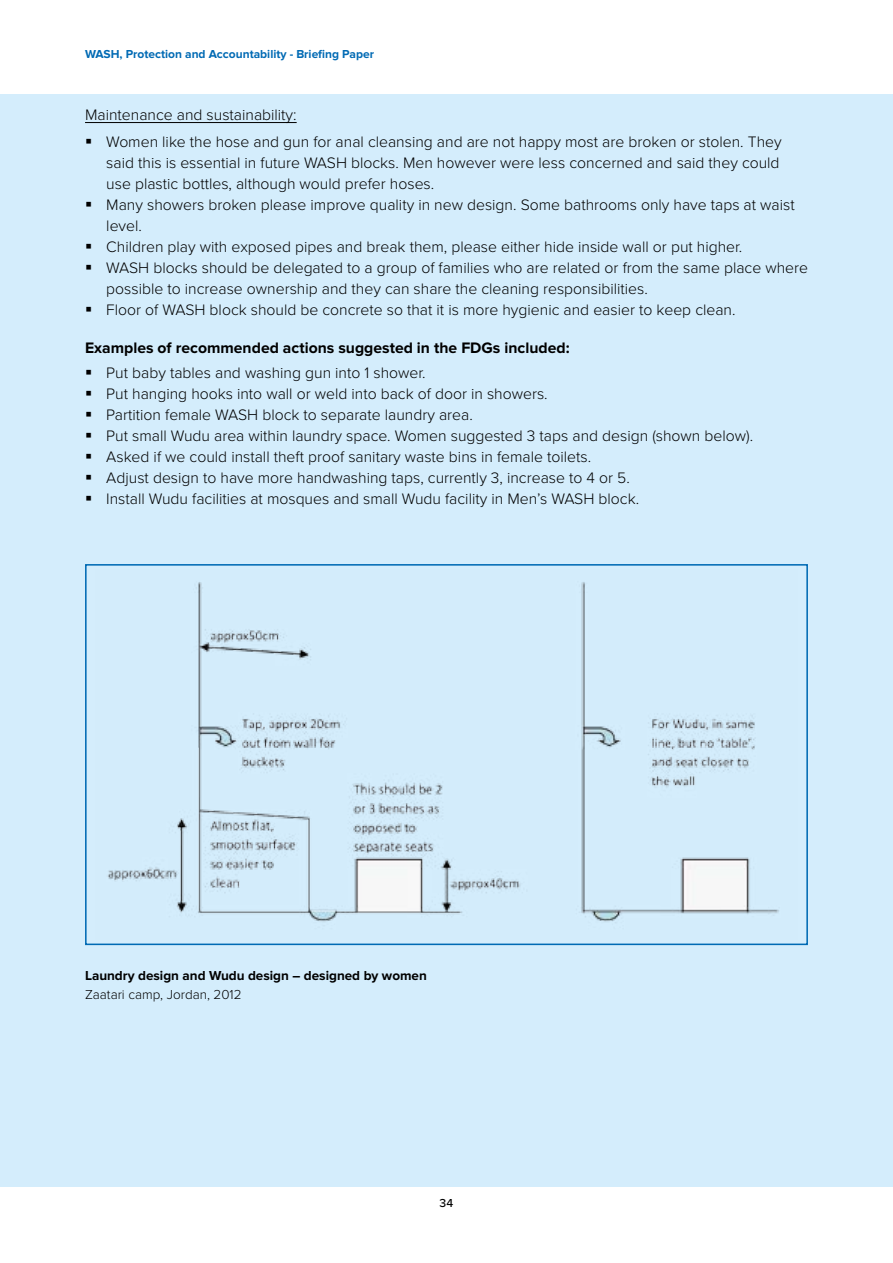
<style>
.page{position:relative;width:893px;height:1263px;background:#fff}
.page>*{position:absolute;margin:0;border:0;box-sizing:border-box;transform-origin:0 0}
.t1{font:300 15.75px/21px "Proxima Nova";color:#000}
.t2{font:700 15.75px "Proxima Nova";color:#000}
.t3{font:700 13.5px "Proxima Nova";color:#000}
.t4{font:300 13.5px "Proxima Nova";color:#000}
.t5{font:700 12px "Proxima Nova";color:#006ab4}
.t6{font:500 12px "Proxima Nova";color:#000}
</style>
<div class="page">
<div style="left:0;top:94px;width:893px;height:1092px;background:#d4edfc"></div>
<hr style="left:85px;top:122px;width:212px;height:1px;background:#000">
<img style="left:108px;top:582px;width:671px;height:341px">
<div style="left:85px;top:564px;width:723px;height:381px;border:2px solid #006ab4"></div>
<p class="t5" style="left:85px;top:48px;width:290px">WASH, Protection and Accountability - Briefing Paper</p>
<p class="t1" style="left:106px;top:102px;width:677px;line-height:26.5px;text-indent:-21px">Maintenance and sustainability:<br>Women like the hose and gun for anal cleansing and are not happy most are broken or stolen. They</p>
<p class="t1" style="left:106px;top:153px;width:703px">said this is essential in future WASH blocks. Men however were less concerned and said they could use plastic bottles, although would prefer hoses.<br>Many showers broken please improve quality in new design. Some bathrooms only have taps at waist level.<br>Children play with exposed pipes and break them, please either hide inside wall or put higher.<br>WASH blocks should be delegated to a group of families who are related or from the same place where possible to increase ownership and they can share the cleaning responsibilities.<br>Floor of WASH block should be concrete so that it is more hygienic and easier to keep clean.</p>
<p class="t2" style="left:85px;top:338px;width:486px">Examples of recommended actions suggested in the FDGs included:</p>
<p class="t1" style="left:106px;top:363px;width:646px">Put baby tables and washing gun into 1 shower.<br>Put hanging hooks into wall or weld into back of door in showers.<br>Partition female WASH block to separate laundry area.<br>Put small Wudu area within laundry space. Women suggested 3 taps and design (shown below).<br>Asked if we could install theft proof sanitary waste bins in female toilets.<br>Adjust design to have more handwashing taps, currently 3, increase to 4 or 5.<br>Install Wudu facilities at mosques and small Wudu facility in Men’s WASH block.</p>
<p class="t3" style="left:85px;top:968px;width:343px">Laundry design and Wudu design – designed by women</p>
<p class="t4" style="left:85px;top:987px;width:158px">Zaatari camp, Jordan, 2012</p>
<p class="t6" style="left:440px;top:1196px;width:15px">34</p>
</div>
